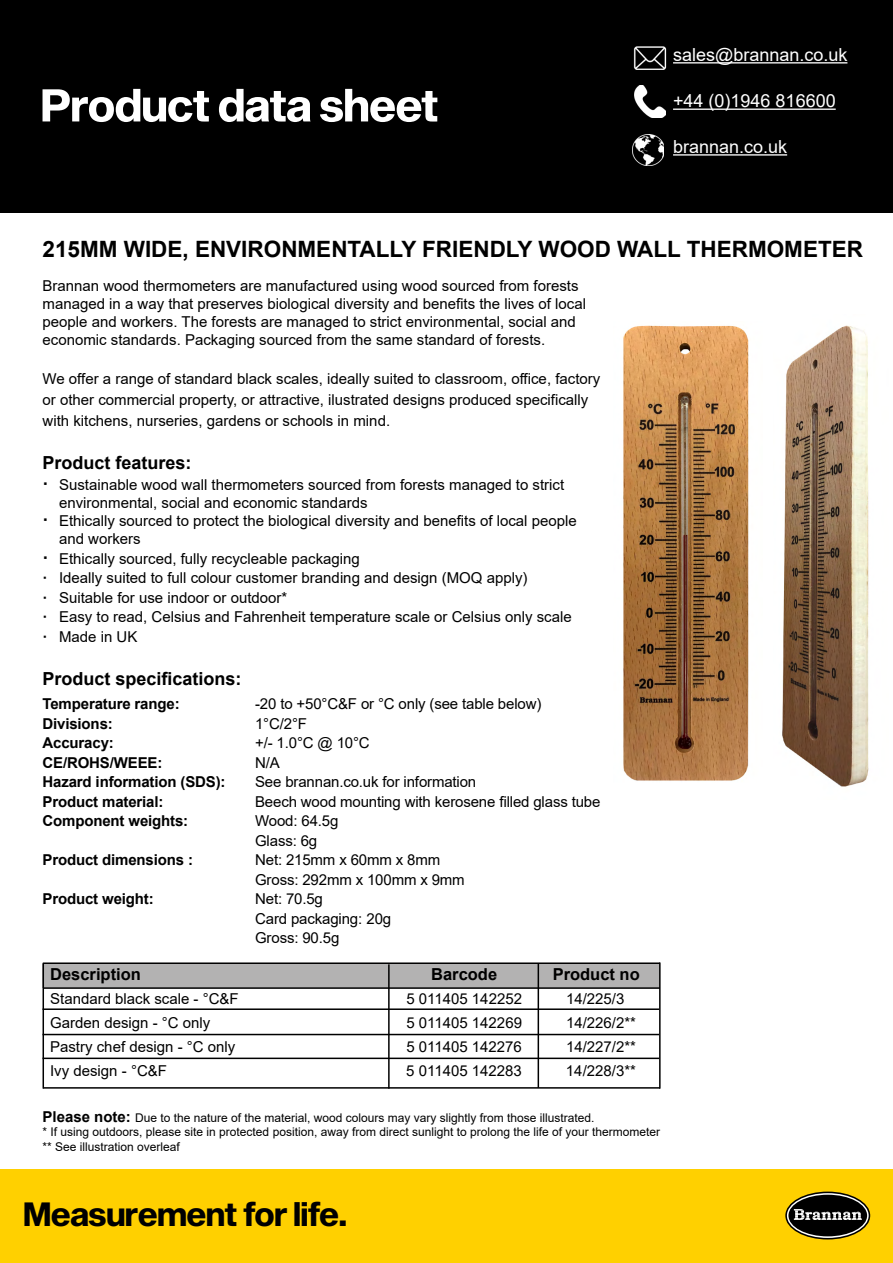
<style>
.page{position:relative;width:893px;height:1263px;background:#fff}
.page>*{position:absolute;margin:0;border:0;box-sizing:border-box;transform-origin:0 0}
.t1{font:33px "Sequel Sans Bold Disp";color:#000}
.t2{font:700 22.5px "Arial";color:#000}
.t3{font:18px "Arial";color:#fff}
.t4{font:700 18px "Arial";color:#000}
.t5{font:700 16.5px "Arial";color:#000}
.t6{font:15px/19.5px "Arial";color:#000}
.t7{font:700 15px "Arial";letter-spacing:-.01em;color:#000}
.t8{font:12px/14.4px "Arial";color:#000}
.s1{font-weight:700;font-size:18px}
.s2{font-weight:700}
.s3{font-weight:700;font-size:15px}
</style>
<div class="page">
<div style="left:0;top:0;width:893px;height:213px;background:#000"></div>
<div style="left:0;top:1169px;width:893px;height:94px;background:#ffd000"></div>
<svg style="left:786px;top:1192px;width:83px;height:47px"></svg>
<div style="left:785px;top:1191px;width:85px;height:48px;border:2px solid #000;border-radius:50%"></div>
<div style="left:788px;top:1195px;width:79px;height:41px;background:#000;border-radius:50%"></div>
<svg style="left:794px;top:1209px;width:68px;height:11px"></svg>
<img style="left:633px;top:47px;width:34px;height:22px">
<hr style="left:673px;top:62px;width:174px;height:2px;background:#fff">
<img style="left:635px;top:86px;width:30px;height:32px">
<hr style="left:673px;top:109px;width:163px;height:1px;background:#fff">
<img style="left:633px;top:134px;width:31px;height:32px">
<hr style="left:673px;top:154px;width:114px;height:2px;background:#fff">
<svg style="left:43px;top:89px;width:394px;height:33px"></svg>
<div style="left:43px;top:963px;width:617px;height:25px;background:#b3b2b2"></div>
<hr style="left:43px;top:962px;width:617px;height:2px;background:#000">
<hr style="left:43px;top:987px;width:617px;height:2px;background:#000">
<hr style="left:43px;top:964px;width:1px;height:125px;background:#000">
<hr style="left:388px;top:964px;width:2px;height:125px;background:#000">
<hr style="left:538px;top:963px;width:1px;height:125px;background:#000">
<hr style="left:659px;top:962px;width:2px;height:127px;background:#000">
<hr style="left:43px;top:1087px;width:617px;height:2px;background:#000">
<hr style="left:43px;top:1008px;width:616px;height:2px;background:#000">
<hr style="left:43px;top:1034px;width:616px;height:1px;background:#000">
<hr style="left:43px;top:1057px;width:616px;height:2px;background:#000">
<img style="left:623px;top:325px;width:126px;height:456px">
<img style="left:782px;top:325px;width:87px;height:462px">
<p class="t3" style="left:673px;top:42px;width:176px">sales@brannan.co.uk</p>
<p class="t3" style="left:673px;top:89px;width:164px">+44 (0)1946 816600</p>
<p class="t3" style="left:673px;top:134px;width:116px">brannan.co.uk</p>
<h2 class="t2" style="left:43px;top:233px;width:822px">215MM WIDE, ENVIRONMENTALLY FRIENDLY WOOD WALL THERMOMETER</h2>
<p class="t6" style="left:43px;top:276px;width:545px;line-height:18px">Brannan wood thermometers are manufactured using wood sourced from forests managed in a way that preserves biological diversity and benefits the lives of local people and workers. The forests are managed to strict environmental, social and economic standards. Packaging sourced from the same standard of forests.</p>
<p class="t6" style="left:43px;top:368px;width:559px;line-height:21px">We offer a range of standard black scales, ideally suited to classroom, office, factory or other commercial property, or attractive, ilustrated designs produced specifically with kitchens, nurseries, gardens or schools in mind.</p>
<p class="t4" style="left:43px;top:450px;width:151px">Product features:</p>
<p class="t6" style="left:43px;top:475px;width:523px"><span class="s1">·</span> Sustainable wood wall thermometers sourced from forests managed to strict</p>
<p class="t6" style="left:59px;top:493px;width:310px">environmental, social and economic standards</p>
<p class="t6" style="left:43px;top:511px;width:536px"><span class="s1">·</span> Ethically sourced to protect the biological diversity and benefits of local people</p>
<p class="t6" style="left:59px;top:529px;width:83px">and workers</p>
<p class="t6" style="left:43px;top:548px;width:531px"><span class="s1">·</span> Ethically sourced, fully recycleable packaging<br><span class="s2">·</span> Ideally suited to full colour customer branding and design (MOQ apply)<br><span class="s2">·</span> Suitable for use indoor or outdoor*<br><span class="s2">·</span> Easy to read, Celsius and Fahrenheit temperature scale or Celsius only scale <span class="s2">·</span> Made in UK</p>
<p class="t4" style="left:43px;top:666px;width:201px">Product specifications:</p>
<p class="t7" style="left:43px;top:693px;width:139px">Temperature range:</p>
<p class="t6" style="left:255px;top:694px;width:288px">-20 to +50°C&amp;F or °C only (see table below)</p>
<p class="t7" style="left:43px;top:713px;width:72px">Divisions:</p>
<p class="t6" style="left:255px;top:713px;width:53px">1°C/2°F</p>
<p class="t7" style="left:43px;top:732px;width:73px">Accuracy:</p>
<p class="t6" style="left:255px;top:733px;width:116px">+/- 1.0°C @ 10°C</p>
<p class="t7" style="left:43px;top:752px;width:121px">CE/ROHS/WEEE:</p>
<p class="t6" style="left:255px;top:752px;width:26px">N/A</p>
<p class="t7" style="left:43px;top:771px;width:185px">Hazard information (SDS):</p>
<p class="t6" style="left:255px;top:772px;width:223px">See brannan.co.uk for information</p>
<p class="t7" style="left:43px;top:791px;width:122px">Product material:</p>
<p class="t6" style="left:255px;top:791px;width:347px">Beech wood mounting with kerosene filled glass tube</p>
<p class="t7" style="left:43px;top:810px;width:147px">Component weights:</p>
<p class="t6" style="left:255px;top:811px;width:85px">Wood: 64.5g<br>Glass: 6g</p>
<p class="t7" style="left:43px;top:849px;width:152px">Product dimensions :</p>
<p class="t6" style="left:255px;top:850px;width:211px">Net: 215mm x 60mm x 8mm<br>Gross: 292mm x 100mm x 9mm</p>
<p class="t7" style="left:43px;top:888px;width:113px">Product weight:</p>
<p class="t6" style="left:255px;top:889px;width:138px">Net: 70.5g<br>Card packaging: 20g<br>Gross: 90.5g</p>
<p class="t5" style="left:50px;top:962px;width:92px">Description</p>
<p class="t5" style="left:431px;top:962px;width:68px">Barcode</p>
<p class="t5" style="left:553px;top:962px;width:89px">Product no</p>
<p class="t6" style="left:50px;top:988px;width:190px">Standard black scale - °C&amp;F</p>
<p class="t6" style="left:406px;top:988px;width:117px">5 011405 142252</p>
<p class="t6" style="left:566px;top:988px;width:60px">14/225/3</p>
<p class="t6" style="left:50px;top:1012px;width:162px">Garden design - °C only</p>
<p class="t6" style="left:406px;top:1012px;width:117px">5 011405 142269</p>
<p class="t6" style="left:566px;top:1012px;width:72px">14/226/2**</p>
<p class="t6" style="left:50px;top:1036px;width:187px">Pastry chef design - °C only</p>
<p class="t6" style="left:406px;top:1036px;width:117px">5 011405 142276</p>
<p class="t6" style="left:566px;top:1036px;width:72px">14/227/2**</p>
<p class="t6" style="left:50px;top:1060px;width:118px">Ivy design - °C&amp;F</p>
<p class="t6" style="left:406px;top:1060px;width:117px">5 011405 142283</p>
<p class="t6" style="left:566px;top:1060px;width:72px">14/228/3**</p>
<p class="t8" style="left:43px;top:1110px;width:619px"><span class="s3">Please note:</span> Due to the nature of the material, wood colours may vary slightly from those illustrated.<br>* If using outdoors, please site in protected position, away from direct sunlight to prolong the life of your thermometer ** See illustration overleaf</p>
<h1 class="t1" style="left:24px;top:1191px;width:325px">Measurement for life.</h1>
</div>
